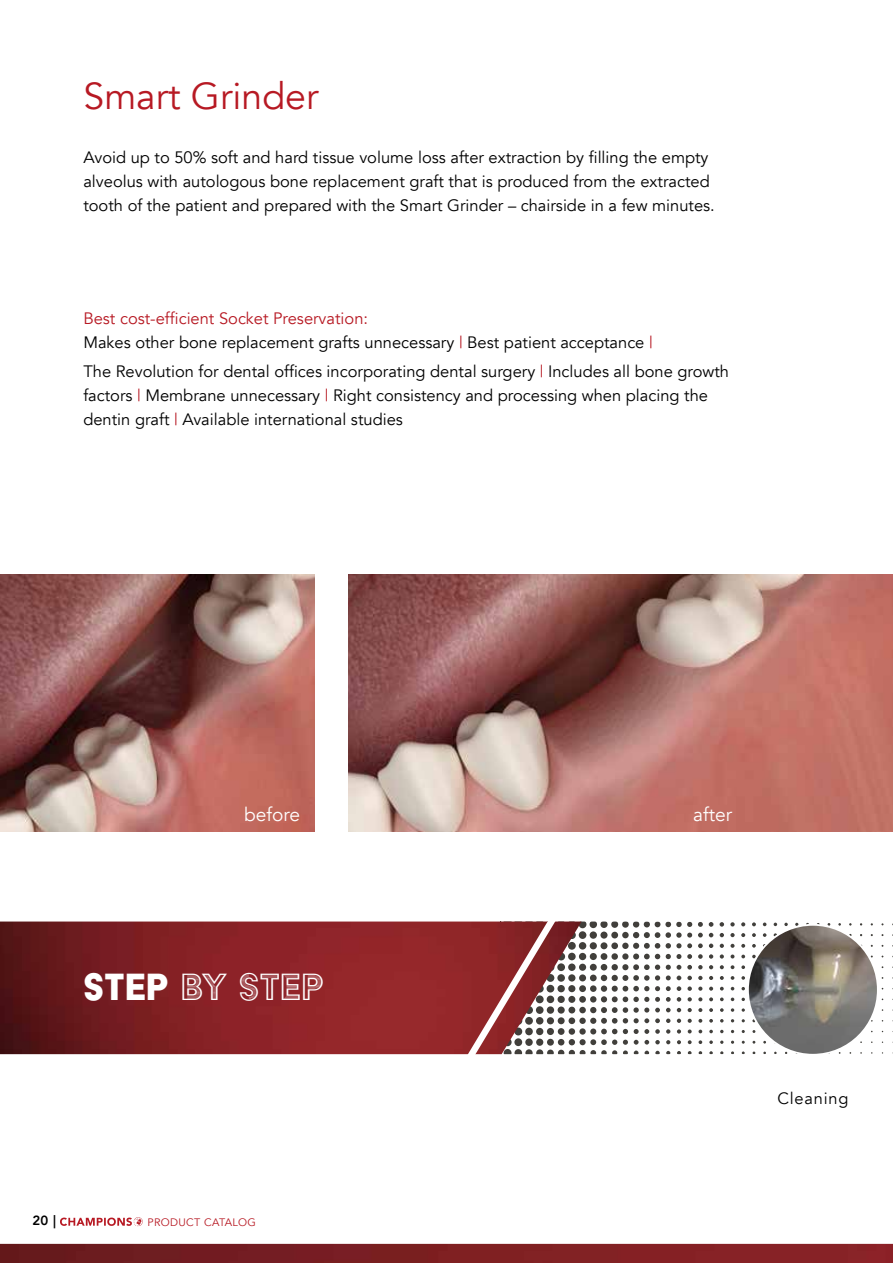
<style>
.page{position:relative;width:893px;height:1263px;background:#fff}
.page>*{position:absolute;margin:0;border:0;box-sizing:border-box;transform-origin:0 0}
.t1{font:43.8px "Acier BAT Text Gris";letter-spacing:-.005em;color:#fff}
.t2{font:37.5px "Avenir";color:#b71923}
.t3{font:19.2px "Avenir";color:#fff}
.t4{font:16.5px/24px "Avenir";color:#000}
.t5{font:16.35px "Avenir";letter-spacing:.05em;color:#000}
.t6{font:800 13.2px "Avenir";color:#000}
.t7{font:10.8px "Avenir";letter-spacing:.03em;color:#b71923}
.s1{color:#b71923}
.s2{font-family:"Acier BAT Text Solid"}
</style>
<div class="page">
<svg style="left:60px;top:1217px;width:83px;height:9px"></svg>
<img style="left:0;top:1244px;width:893px;height:19px">
<svg style="left:698px;top:922px;width:5px;height:5px"></svg>
<svg style="left:709px;top:922px;width:4px;height:5px"></svg>
<svg style="left:720px;top:922px;width:4px;height:5px"></svg>
<svg style="left:730px;top:922px;width:5px;height:4px"></svg>
<svg style="left:741px;top:922px;width:4px;height:4px"></svg>
<svg style="left:752px;top:922px;width:4px;height:4px"></svg>
<svg style="left:763px;top:922px;width:3px;height:4px"></svg>
<svg style="left:784px;top:923px;width:4px;height:3px"></svg>
<svg style="left:698px;top:933px;width:5px;height:4px"></svg>
<svg style="left:709px;top:933px;width:4px;height:4px"></svg>
<svg style="left:720px;top:933px;width:4px;height:4px"></svg>
<svg style="left:730px;top:933px;width:5px;height:4px"></svg>
<svg style="left:741px;top:933px;width:4px;height:4px"></svg>
<svg style="left:752px;top:933px;width:4px;height:4px"></svg>
<svg style="left:763px;top:933px;width:3px;height:4px"></svg>
<svg style="left:698px;top:943px;width:5px;height:5px"></svg>
<svg style="left:709px;top:943px;width:4px;height:5px"></svg>
<svg style="left:720px;top:944px;width:4px;height:4px"></svg>
<svg style="left:730px;top:944px;width:5px;height:4px"></svg>
<svg style="left:741px;top:944px;width:4px;height:4px"></svg>
<svg style="left:752px;top:944px;width:4px;height:4px"></svg>
<svg style="left:698px;top:954px;width:5px;height:5px"></svg>
<svg style="left:709px;top:954px;width:4px;height:5px"></svg>
<svg style="left:720px;top:954px;width:4px;height:4px"></svg>
<svg style="left:730px;top:954px;width:4px;height:4px"></svg>
<svg style="left:741px;top:955px;width:4px;height:3px"></svg>
<svg style="left:752px;top:955px;width:4px;height:3px"></svg>
<svg style="left:698px;top:965px;width:5px;height:4px"></svg>
<svg style="left:709px;top:965px;width:4px;height:4px"></svg>
<svg style="left:720px;top:965px;width:4px;height:4px"></svg>
<svg style="left:731px;top:965px;width:3px;height:4px"></svg>
<svg style="left:741px;top:965px;width:4px;height:4px"></svg>
<svg style="left:698px;top:976px;width:4px;height:4px"></svg>
<svg style="left:709px;top:976px;width:4px;height:4px"></svg>
<svg style="left:720px;top:976px;width:4px;height:4px"></svg>
<svg style="left:731px;top:976px;width:3px;height:4px"></svg>
<svg style="left:741px;top:976px;width:4px;height:4px"></svg>
<svg style="left:698px;top:986px;width:4px;height:5px"></svg>
<svg style="left:709px;top:987px;width:4px;height:4px"></svg>
<svg style="left:720px;top:987px;width:4px;height:3px"></svg>
<svg style="left:741px;top:987px;width:4px;height:3px"></svg>
<svg style="left:698px;top:997px;width:4px;height:4px"></svg>
<svg style="left:709px;top:997px;width:4px;height:4px"></svg>
<svg style="left:720px;top:997px;width:4px;height:4px"></svg>
<svg style="left:731px;top:997px;width:3px;height:4px"></svg>
<svg style="left:698px;top:1008px;width:4px;height:4px"></svg>
<svg style="left:709px;top:1008px;width:4px;height:4px"></svg>
<svg style="left:720px;top:1008px;width:4px;height:4px"></svg>
<svg style="left:731px;top:1008px;width:3px;height:4px"></svg>
<svg style="left:742px;top:1008px;width:3px;height:4px"></svg>
<svg style="left:698px;top:1019px;width:4px;height:4px"></svg>
<svg style="left:709px;top:1019px;width:4px;height:4px"></svg>
<svg style="left:720px;top:1019px;width:4px;height:3px"></svg>
<svg style="left:698px;top:1030px;width:4px;height:3px"></svg>
<svg style="left:709px;top:1030px;width:4px;height:3px"></svg>
<svg style="left:699px;top:1040px;width:3px;height:4px"></svg>
<svg style="left:709px;top:1040px;width:4px;height:4px"></svg>
<img style="left:748px;top:925px;width:130px;height:130px;border-radius:65px">
<img style="left:0;top:574px;width:315px;height:257px">
<img style="left:349px;top:574px;width:544px;height:257px">
<img style="left:0;top:921px;width:466px;height:133px">
<svg style="left:466px;top:921px;width:226px;height:134px"></svg>
<h2 class="t2" style="left:83px;top:73px;width:237px">Smart Grinder</h2>
<p class="t4" style="left:83px;top:146px;width:633px">Avoid up to 50% soft and hard tissue volume loss after extraction by filling the empty alveolus with autologous bone replacement graft that is produced from the extracted tooth of the patient and prepared with the Smart Grinder – chairside in a few minutes.</p>
<p class="t4" style="left:83px;top:307px;width:571px"><span class="s1">Best cost-efficient Socket Preservation:<br></span>Makes other bone replacement grafts unnecessary <span class="s1">|</span> Best patient acceptance <span class="s1">|</span></p>
<p class="t4" style="left:83px;top:359px;width:647px">The Revolution for dental offices incorporating dental surgery <span class="s1">|</span> Includes all bone growth factors <span class="s1">|</span> Membrane unnecessary <span class="s1">|</span> Right consistency and processing when placing the dentin graft <span class="s1">|</span> Available international studies</p>
<p class="t3" style="left:244px;top:803px;width:57px">before</p>
<p class="t3" style="left:693px;top:803px;width:40px">after</p>
<h1 class="t1" style="left:83px;top:964px;width:243px"><span class="s2">Step</span> by step</h1>
<p class="t6" style="left:32px;top:1210px;width:25px">20 |</p>
<p class="t7" style="left:148px;top:1215px;width:110px">PRODUCT CATALOG</p>
<p class="t5" style="left:777px;top:1088px;width:73px">Cleaning</p>
</div>
